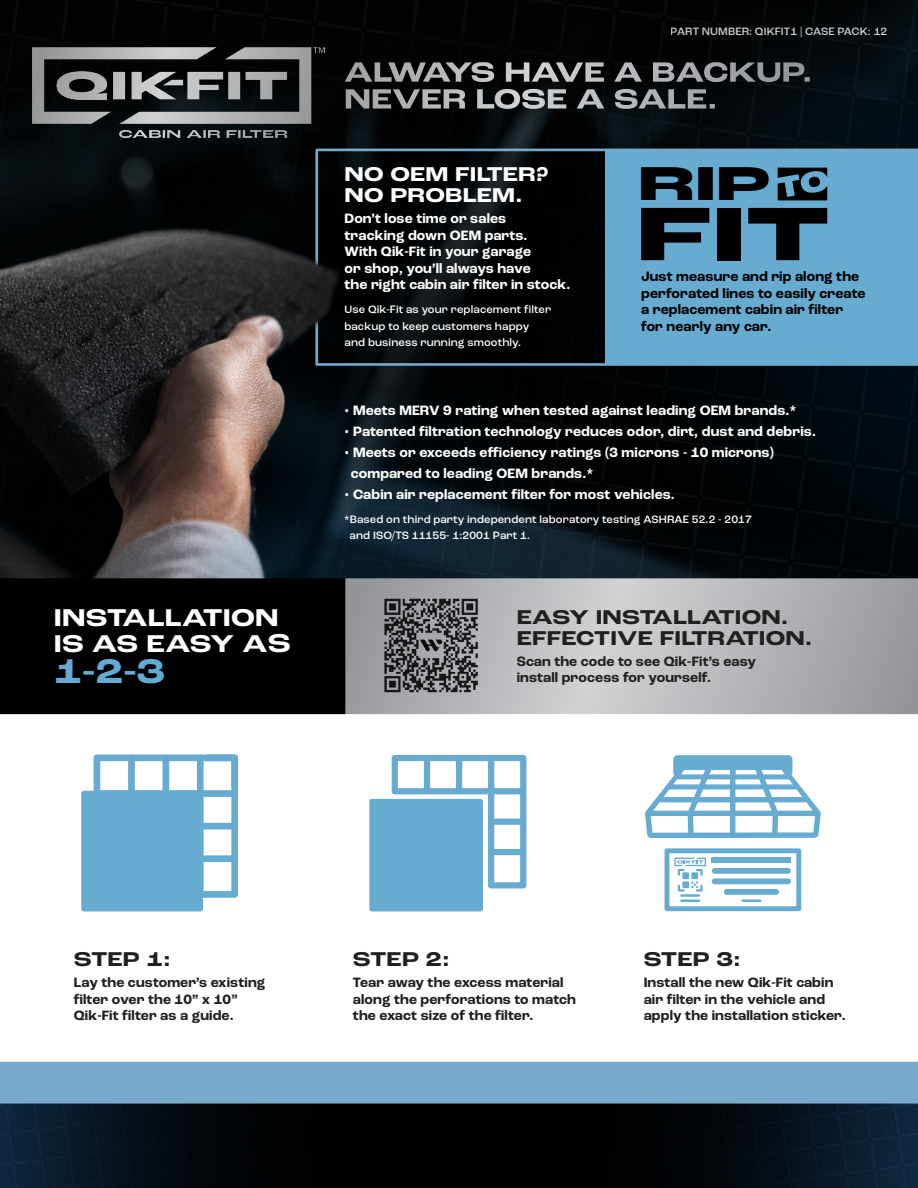
<style>
.page{position:relative;width:918px;height:1188px;background:#fff}
.page>*{position:absolute;margin:0;border:0;box-sizing:border-box;transform-origin:0 0}
.t1{font:800 79.5px "Roc Grotesk Extra Wide";color:#000}
.t2{font:800 49.95px "Roc Grotesk Extra Wide";color:#000}
.t3{font:700 expanded 36px "Roc Grotesk";color:#64aad2}
.t4{font:700 expanded 25.5px "Roc Grotesk";letter-spacing:.01em;color:#fff}
.t5{font:700 expanded 21px "Roc Grotesk";letter-spacing:.01em;color:#231f20}
.t6{font:700 expanded 21px "Roc Grotesk";letter-spacing:.01em;color:#fff}
.t7{font:700 14.25px "Roc Grotesk";letter-spacing:.01em;color:#fff}
.t8{font:700 14.25px/16.5px "Roc Grotesk";letter-spacing:.01em;color:#231f20}
.t9{font:700 14.25px/16.5px "Roc Grotesk";letter-spacing:.01em;color:#000}
.t10{font:500 11.25px/16.5px "Roc Grotesk";letter-spacing:.01em;color:#fff}
.s1{font-size:27px}
</style>
<div class="page">
<img style="left:0;top:0;width:918px;height:1188px">
<svg style="left:369px;top:755px;width:157px;height:156px"></svg>
<svg style="left:81px;top:755px;width:157px;height:156px"></svg>
<div style="left:606px;top:151px;width:312px;height:214px;background:#67abd1"></div>
<svg style="left:778px;top:168px;width:49px;height:32px"></svg>
<img style="left:32px;top:47px;width:292px;height:91px">
<svg style="left:645px;top:755px;width:176px;height:83px"></svg>
<svg style="left:665px;top:848px;width:136px;height:63px"></svg>
<div style="left:682px;top:872px;width:7px;height:7px;background:#67abd1"></div>
<div style="left:682px;top:881px;width:7px;height:7px;background:#67abd1"></div>
<div style="left:691px;top:872px;width:7px;height:7px;background:#67abd1"></div>
<hr style="left:680px;top:894px;width:20px;height:3px;background:#67abd1">
<hr style="left:680px;top:900px;width:20px;height:2px;background:#67abd1">
<div style="left:712px;top:857px;width:79px;height:6px;background:#67abd1"></div>
<hr style="left:741px;top:900px;width:20px;height:2px;background:#67abd1">
<svg style="left:345px;top:62px;width:465px;height:47px"></svg>
<p class="t4" style="left:54px;top:602px;width:226px">INSTALLATION</p>
<p class="t4" style="left:54px;top:627px;width:239px">IS AS EASY A<span class="s1">S</span></p>
<p class="t3" style="left:54px;top:649px;width:113px">1-2-3</p>
<p class="t6" style="left:345px;top:161px;width:206px">NO OEM FILTER?</p>
<p class="t6" style="left:345px;top:182px;width:179px">NO PROBLEM.</p>
<p class="t7" style="left:345px;top:210px;width:163px">Don’t lose time or sales</p>
<p class="t7" style="left:345px;top:226px;width:184px">tracking down OEM parts.</p>
<p class="t7" style="left:345px;top:243px;width:188px">With Qik-Fit in your garage</p>
<p class="t7" style="left:345px;top:259px;width:188px">or shop, you’ll always have</p>
<p class="t7" style="left:345px;top:276px;width:227px">the right cabin air filter in stock.</p>
<p class="t10" style="left:345px;top:302px;width:208px">Use Qik-Fit as your replacement filter</p>
<p class="t10" style="left:345px;top:318px;width:186px">backup to keep customers happy</p>
<p class="t10" style="left:345px;top:335px;width:178px">and business running smoothly.</p>
<p class="t10" style="left:671px;top:23px;width:218px">PART NUMBER: QIKFIT1 | CASE PACK: 12</p>
<h2 class="t2" style="left:638px;top:153px;width:134px">RIP</h2>
<h1 class="t1" style="left:636px;top:185px;width:195px">FIT</h1>
<p class="t9" style="left:641px;top:269px;width:220px">Just measure and rip along the</p>
<p class="t9" style="left:641px;top:285px;width:226px">perforated lines to easily create a replacement cabin air filter</p>
<p class="t9" style="left:641px;top:318px;width:132px">for nearly any car.</p>
<p class="t7" style="left:344px;top:401px;width:454px">• Meets MERV 9 rating when tested against leading OEM brands.*</p>
<p class="t7" style="left:344px;top:422px;width:473px">• Patented filtration technology reduces odor, dirt, dust and debris.</p>
<p class="t7" style="left:344px;top:443px;width:431px">• Meets or exceeds efficiency ratings (3 microns - 10 microns)</p>
<p class="t7" style="left:351px;top:464px;width:244px">compared to leading OEM brands.*</p>
<p class="t7" style="left:344px;top:485px;width:332px">• Cabin air replacement filter for most vehicles.</p>
<p class="t10" style="left:349px;top:511px;width:404px;text-indent:-5px">*Based on third party independent laboratory testing ASHRAE 52.2 - 2017 and ISO/TS 11155- 1:2001 Part 1.</p>
<p class="t5" style="left:517px;top:604px;width:273px">EASY INSTALLATION.</p>
<p class="t5" style="left:517px;top:625px;width:297px">EFFECTIVE FILTRATION.</p>
<p class="t8" style="left:517px;top:653px;width:241px">Scan the code to see Qik-Fit’s easy</p>
<p class="t8" style="left:517px;top:670px;width:196px">install process for yourself.</p>
<p class="t5" style="left:74px;top:946px;width:98px">STEP 1:</p>
<p class="t8" style="left:74px;top:975px;width:193px">Lay the customer’s existing</p>
<p class="t8" style="left:74px;top:991px;width:165px">filter over the 10” x 10”</p>
<p class="t8" style="left:74px;top:1008px;width:161px">Qik-Fit filter as a guide.</p>
<p class="t5" style="left:353px;top:946px;width:98px">STEP 2:</p>
<p class="t8" style="left:353px;top:975px;width:224px">Tear away the excess material along the perforations to match</p>
<p class="t8" style="left:353px;top:1008px;width:182px">the exact size of the filter.</p>
<p class="t5" style="left:644px;top:946px;width:98px">STEP 3:</p>
<p class="t8" style="left:644px;top:975px;width:191px">Install the new Qik-Fit cabin</p>
<p class="t8" style="left:644px;top:991px;width:183px">air filter in the vehicle and</p>
<p class="t8" style="left:644px;top:1008px;width:203px">apply the installation sticker.</p>
</div>
